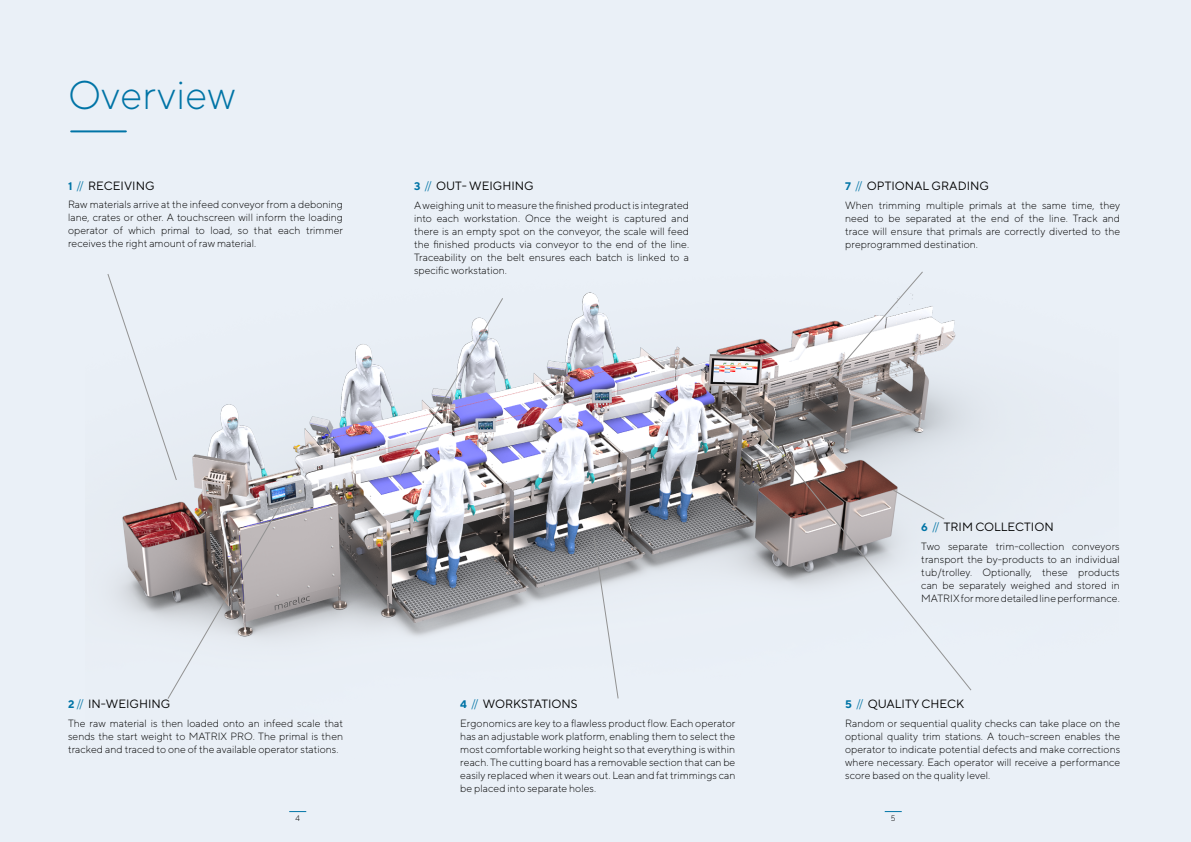
<style>
.page{position:relative;width:1191px;height:842px;background:#eaf0f7}
.page>*{position:absolute;margin:0;border:0;box-sizing:border-box;transform-origin:0 0}
.t1{font:300 40px "TT Norms";color:#0074a6}
.t2{font:12px "TT Norms";color:#000}
.t3{font:300 10.5px/13px "TT Norms";color:#000;text-align:justify}
.t4{font:300 8px "TT Norms";color:#000}
.s1{font-weight:700;font-size:11px;color:#0074a6}
.s2{font-size:11px;color:#0074a6}
</style>
<div class="page">
<img style="left:113px;top:292px;width:863px;height:407px">
<hr style="left:71px;top:130px;width:55px;height:2px;background:#0074a6">
<svg style="left:167px;top:497px;width:118px;height:202px"></svg>
<svg style="left:107px;top:274px;width:70px;height:207px"></svg>
<svg style="left:399px;top:298px;width:104px;height:178px"></svg>
<svg style="left:593px;top:535px;width:25px;height:164px"></svg>
<svg style="left:723px;top:380px;width:248px;height:311px"></svg>
<svg style="left:825px;top:271px;width:98px;height:113px"></svg>
<svg style="left:892px;top:489px;width:53px;height:31px"></svg>
<svg style="left:884px;top:811px;width:17px;height:1px"></svg>
<svg style="left:289px;top:811px;width:17px;height:1px"></svg>
<h1 class="t1" style="left:68px;top:71px;width:169px">Overview</h1>
<p class="t2" style="left:68px;top:179px;width:88px"><span class="s1">1</span> <span class="s2">//</span> RECEIVING</p>
<p class="t3" style="left:68px;top:198px;width:276px">Raw materials arrive at the infeed conveyor from a deboning lane, crates or other. A touchscreen will inform the loading operator of which primal to load, so that each trimmer receives the right amount of raw material.</p>
<p class="t2" style="left:414px;top:179px;width:121px"><span class="s1">3</span> <span class="s2">//</span> OUT- WEIGHING</p>
<p class="t3" style="left:414px;top:199px;width:276px">A weighing unit to measure the finished product is integrated into each workstation. Once the weight is captured and there is an empty spot on the conveyor, the scale will feed the finished products via conveyor to the end of the line.<br>Traceability on the belt ensures each batch is linked to a specific workstation.</p>
<p class="t2" style="left:68px;top:697px;width:104px"><span class="s1">2</span> <span class="s2">//</span> IN-WEIGHING</p>
<p class="t3" style="left:68px;top:717px;width:276px">The raw material is then loaded onto an infeed scale that sends the start weight to MATRIX PRO. The primal is then tracked and traced to one of the available operator stations.</p>
<p class="t2" style="left:460px;top:697px;width:119px"><span class="s1">4</span> <span class="s2">//</span> WORKSTATIONS</p>
<p class="t3" style="left:460px;top:717px;width:276px">Ergonomics are key to a flawless product flow. Each operator has an adjustable work platform, enabling them to select the most comfortable working height so that everything is within reach. The cutting board has a removable section that can be easily replaced when it wears out. Lean and fat trimmings can be placed into separate holes.</p>
<p class="t2" style="left:845px;top:179px;width:145px"><span class="s1">7</span> <span class="s2">//</span> OPTIONAL GRADING</p>
<p class="t3" style="left:845px;top:199px;width:276px">When trimming multiple primals at the same time, they need to be separated at the end of the line. Track and trace will ensure that primals are correctly diverted to the preprogrammed destination.</p>
<p class="t2" style="left:921px;top:519px;width:134px"><span class="s1">6</span> <span class="s2">//</span> TRIM COLLECTION</p>
<p class="t3" style="left:921px;top:539px;width:200px">Two separate trim-collection conveyors transport the by-products to an individual tub/trolley. Optionally, these products can be separately weighed and stored in MATRIX for more detailed line performance.</p>
<p class="t2" style="left:845px;top:697px;width:121px"><span class="s1">5</span> <span class="s2">//</span> QUALITY CHECK</p>
<p class="t3" style="left:845px;top:717px;width:276px">Random or sequential quality checks can take place on the optional quality trim stations. A touch-screen enables the operator to indicate potential defects and make corrections where necessary. Each operator will receive a performance score based on the quality level.</p>
<p class="t4" style="left:295px;top:814px;width:6px">4</p>
<p class="t4" style="left:891px;top:814px;width:6px">5</p>
</div>
